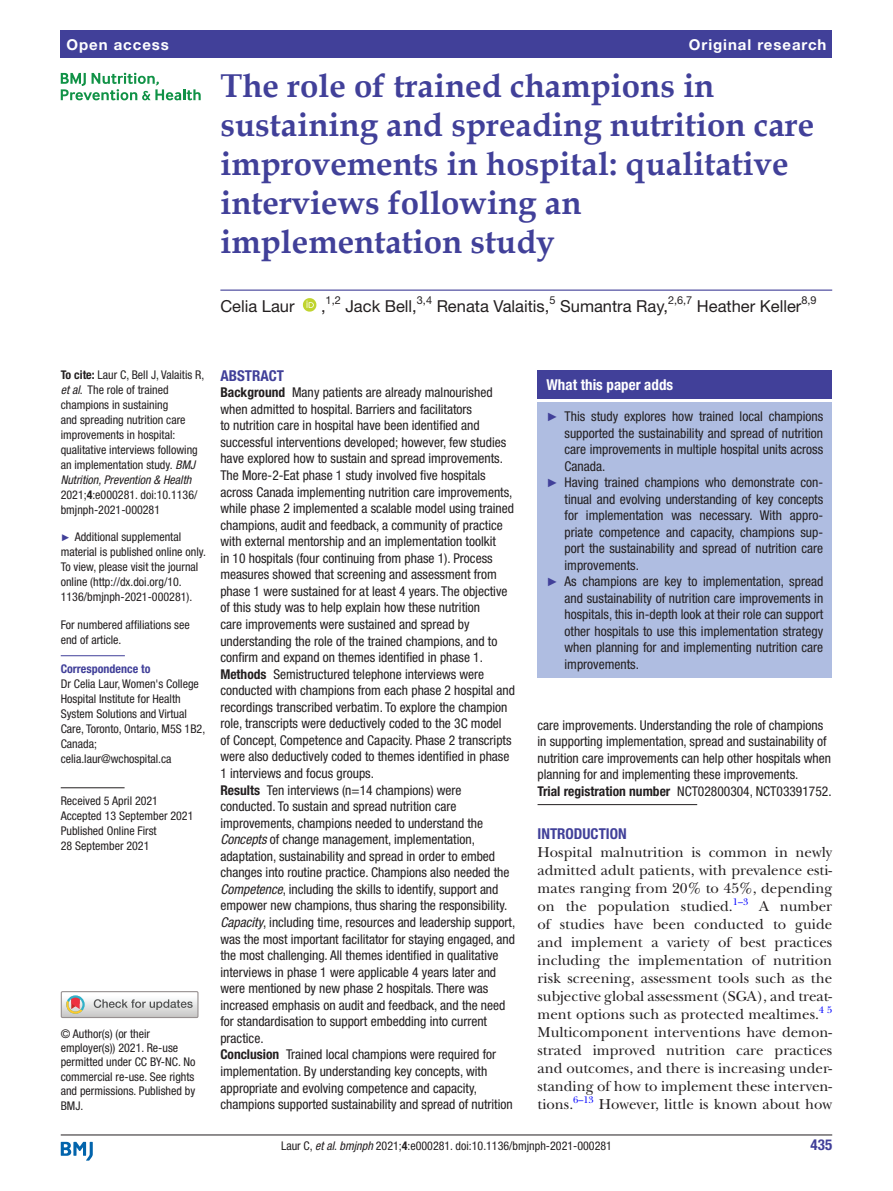
<style>
.page{position:relative;width:893px;height:1191px;background:#fff}
.page>*{position:absolute;margin:0;border:0;box-sizing:border-box;transform-origin:0 0}
.t1{font:700 33px/39px "Book Antiqua";color:#414099}
.t2{font:16.5px "Helvetica Neue LT Std";color:#231f20}
.t3{font:15px/18px "New Baskerville";color:#231f20;text-align:justify}
.t4{font:700 15px "Helvetica Neue LT Std";letter-spacing:.065em;color:#fff}
.t5{font:700 condensed 15px "Helvetica Neue LT Std";color:#414099}
.t6{font:700 condensed 15px "Helvetica Neue LT Std";color:#fff}
.t7{font:condensed 13.5px/16.5px "Helvetica Neue LT Std";color:#231f20}
.t8{font:condensed 12px/15px "Helvetica Neue LT Std";color:#231f20}
.t9{font:700 condensed 12px "Helvetica Neue LT Std";color:#414099}
.t10{font:10.95px "Helvetica Neue LT Std";color:#231f20}
.t11{font:9.9px "New Baskerville";color:#00f}
.s1{font-weight:700}
.s2{font-style:italic}
.s3{font-family:"Arial";font-stretch:normal;font-size:9.75px;color:#414099}
.s4{font-family:"Arial";font-stretch:normal;font-size:12px;color:#414099}
</style>
<div class="page">
<hr style="left:61px;top:1134px;width:771px;height:1px;background:#231f20">
<svg style="left:61px;top:1141px;width:32px;height:19px"></svg>
<div style="left:61px;top:31px;width:771px;height:27px;background:#414099"></div>
<hr style="left:220px;top:289px;width:612px;height:2px;background:#414099">
<svg style="left:303px;top:298px;width:13px;height:14px"></svg>
<hr style="left:61px;top:655px;width:64px;height:1px;background:#414099">
<hr style="left:61px;top:787px;width:64px;height:1px;background:#231f20">
<div style="left:61px;top:991px;width:138px;height:27px;border:1px solid #969090"></div>
<svg style="left:61px;top:991px;width:137px;height:26px"></svg>
<svg style="left:61px;top:73px;width:140px;height:27px"></svg>
<hr style="left:538px;top:804px;width:159px;height:1px;background:#231f20">
<div style="left:538px;top:370px;width:294px;height:29px;background:#414099"></div>
<div style="left:538px;top:403px;width:294px;height:275px;background:#afbde1"></div>
<p class="t4" style="left:66px;top:35px;width:104px">Open access</p>
<p class="t4" style="left:689px;top:35px;width:139px">Original research</p>
<h1 class="t1" style="left:220px;top:66px;width:595px">The role of trained champions in sustaining and spreading nutrition care improvements in hospital: qualitative interviews following an implementation study</h1>
<p class="t2" style="left:220px;top:296px;width:76px">Celia Laur</p>
<p class="t2" style="left:321px;top:296px;width:6px">,</p>
<p class="t10" style="left:326px;top:294px;width:17px">1,2</p>
<p class="t2" style="left:345px;top:296px;width:73px">Jack Bell,</p>
<p class="t10" style="left:417px;top:294px;width:17px">3,4</p>
<p class="t2" style="left:437px;top:296px;width:114px">Renata Valaitis,</p>
<p class="t10" style="left:549px;top:294px;width:8px">5</p>
<p class="t2" style="left:560px;top:296px;width:109px">Sumantra Ray,</p>
<p class="t10" style="left:668px;top:294px;width:26px">2,6,7</p>
<p class="t2" style="left:697px;top:296px;width:106px">Heather Keller</p>
<p class="t10" style="left:801px;top:294px;width:17px">8,9</p>
<p class="t8" style="left:61px;top:367px;width:145px"><span class="s1">To cite:</span> Laur C, Bell J, Valaitis R, <span class="s2">et al</span>. The role of trained champions in sustaining<br>and spreading nutrition care improvements in hospital: qualitative interviews following an implementation study. <span class="s2">BMJ<br>Nutrition, Prevention &amp; Health<br></span>2021;<span class="s1">4</span>:e000281. doi:10.1136/ bmjnph-2021-000281</p>
<p class="t8" style="left:61px;top:529px;width:147px"><span class="s3">►</span> Additional supplemental material is published online only.<br>To view, please visit the journal online (http://dx.doi.org/10.<br>1136/bmjnph-2021-000281).</p>
<p class="t8" style="left:61px;top:617px;width:130px">For numbered affiliations see end of article.</p>
<p class="t9" style="left:61px;top:661px;width:91px">Correspondence to</p>
<p class="t8" style="left:61px;top:676px;width:146px">Dr Celia Laur, Women's College<br>Hospital Institute for Health<br>System Solutions and Virtual<br>Care, Toronto, Ontario, M5S 1B2,<br>Canada; celia.laur@wchospital.ca</p>
<p class="t8" style="left:61px;top:793px;width:134px">Received 5 April 2021<br>Accepted 13 September 2021<br>Published Online First<br>28 September 2021</p>
<p class="t8" style="left:61px;top:1026px;width:136px;line-height:14.4px">© Author(s) (or their employer(s)) 2021. Re-use permitted under CC BY-NC. No commercial re-use. See rights and permissions. Published by<br>BMJ.</p>
<p class="t5" style="left:220px;top:366px;width:65px">ABSTRACT</p>
<p class="t7" style="left:220px;top:384px;width:296px"><span class="s1">Background</span> Many patients are already malnourished when admitted to hospital. Barriers and facilitators<br>to nutrition care in hospital have been identified and successful interventions developed; however, few studies have explored how to sustain and spread improvements.<br>The More-2-Eat phase 1 study involved five hospitals across Canada implementing nutrition care improvements, while phase 2 implemented a scalable model using trained champions, audit and feedback, a community of practice with external mentorship and an implementation toolkit<br>in 10 hospitals (four continuing from phase 1). Process measures showed that screening and assessment from phase 1 were sustained for at least 4 years. The objective of this study was to help explain how these nutrition<br>care improvements were sustained and spread by understanding the role of the trained champions, and to confirm and expand on themes identified in phase 1.<br><span class="s1">Methods</span> Semistructured telephone interviews were conducted with champions from each phase 2 hospital and recordings transcribed verbatim. To explore the champion role, transcripts were deductively coded to the 3C model<br>of Concept, Competence and Capacity. Phase 2 transcripts were also deductively coded to themes identified in phase 1 interviews and focus groups.<br><span class="s1">Results</span> Ten interviews (n=14 champions) were conducted. To sustain and spread nutrition care improvements, champions needed to understand the <span class="s2">Concepts</span> of change management, implementation, adaptation, sustainability and spread in order to embed changes into routine practice. Champions also needed the <span class="s2">Competence</span>, including the skills to identify, support and empower new champions, thus sharing the responsibility.<br><span class="s2">Capacity</span>, including time, resources and leadership support, was the most important facilitator for staying engaged, and the most challenging. All themes identified in qualitative interviews in phase 1 were applicable 4 years later and were mentioned by new phase 2 hospitals. There was increased emphasis on audit and feedback, and the need for standardisation to support embedding into current practice.<br><span class="s1">Conclusion</span> Trained local champions were required for implementation. By understanding key concepts, with appropriate and evolving competence and capacity, champions supported sustainability and spread of nutrition</p>
<p class="t6" style="left:547px;top:375px;width:128px">What this paper adds</p>
<p class="t7" style="left:547px;top:408px;width:278px"><span class="s4">►</span> This study explores how trained local champions</p>
<p class="t7" style="left:565px;top:425px;width:260px">supported the sustainability and spread of nutrition</p>
<p class="t7" style="left:565px;top:441px;width:260px">care improvements in multiple hospital units across</p>
<p class="t7" style="left:565px;top:458px;width:42px">Canada.</p>
<p class="t7" style="left:547px;top:474px;width:278px"><span class="s4">►</span> Having trained champions who demonstrate con-</p>
<p class="t7" style="left:565px;top:491px;width:260px">tinual and evolving understanding of key concepts</p>
<p class="t7" style="left:565px;top:507px;width:260px">for implementation was necessary. With appro-</p>
<p class="t7" style="left:565px;top:524px;width:260px">priate competence and capacity, champions sup-</p>
<p class="t7" style="left:565px;top:540px;width:260px">port the sustainability and spread of nutrition care</p>
<p class="t7" style="left:565px;top:557px;width:76px">improvements.</p>
<p class="t7" style="left:547px;top:573px;width:278px"><span class="s4">►</span> As champions are key to implementation, spread</p>
<p class="t7" style="left:565px;top:590px;width:260px">and sustainability of nutrition care improvements in</p>
<p class="t7" style="left:565px;top:606px;width:260px">hospitals, this in-depth look at their role can support</p>
<p class="t7" style="left:565px;top:623px;width:260px">other hospitals to use this implementation strategy</p>
<p class="t7" style="left:565px;top:639px;width:260px">when planning for and implementing nutrition care</p>
<p class="t7" style="left:565px;top:656px;width:76px">improvements.</p>
<p class="t7" style="left:538px;top:716px;width:296px">care improvements. Understanding the role of champions in supporting implementation, spread and sustainability of nutrition care improvements can help other hospitals when planning for and implementing these improvements.<br><span class="s1">Trial registration number</span> NCT02800304, NCT03391752.</p>
<p class="t5" style="left:538px;top:825px;width:91px">INTRODUCTION</p>
<p class="t3" style="left:538px;top:843px;width:296px">Hospital malnutrition is common in newly admitted adult patients, with prevalence esti&shy;mates ranging from 20% to 45%, depending on the population studied.</p>
<p class="t11" style="left:733px;top:895px;width:17px">1–3</p>
<p class="t3" style="left:538px;top:897px;width:296px;text-indent:221px">A number of studies have been conducted to guide and implement a variety of best practices including the implementation of nutrition risk screening, assessment tools such as the subjective global assessment (SGA), and treat&shy;ment options such as protected mealtimes.<sup>4</sup> <sup>5<br></sup>Multicomponent interventions have demon&shy;strated improved nutrition care practices and outcomes, and there is increasing under&shy;standing of how to implement these interven&shy;tions.</p>
<p class="t11" style="left:573px;top:1093px;width:22px">6–13</p>
<p class="t3" style="left:599px;top:1095px;width:235px">However, little is known about how</p>
<p class="t8" style="left:281px;top:1137px;width:332px">Laur C, <span class="s2">et al</span>. <span class="s2">bmjnph</span> 2021;<span class="s1">4</span>:e000281. doi:10.1136/bmjnph-2021-000281</p>
<p class="t5" style="left:811px;top:1135px;width:23px">435</p>
</div>
